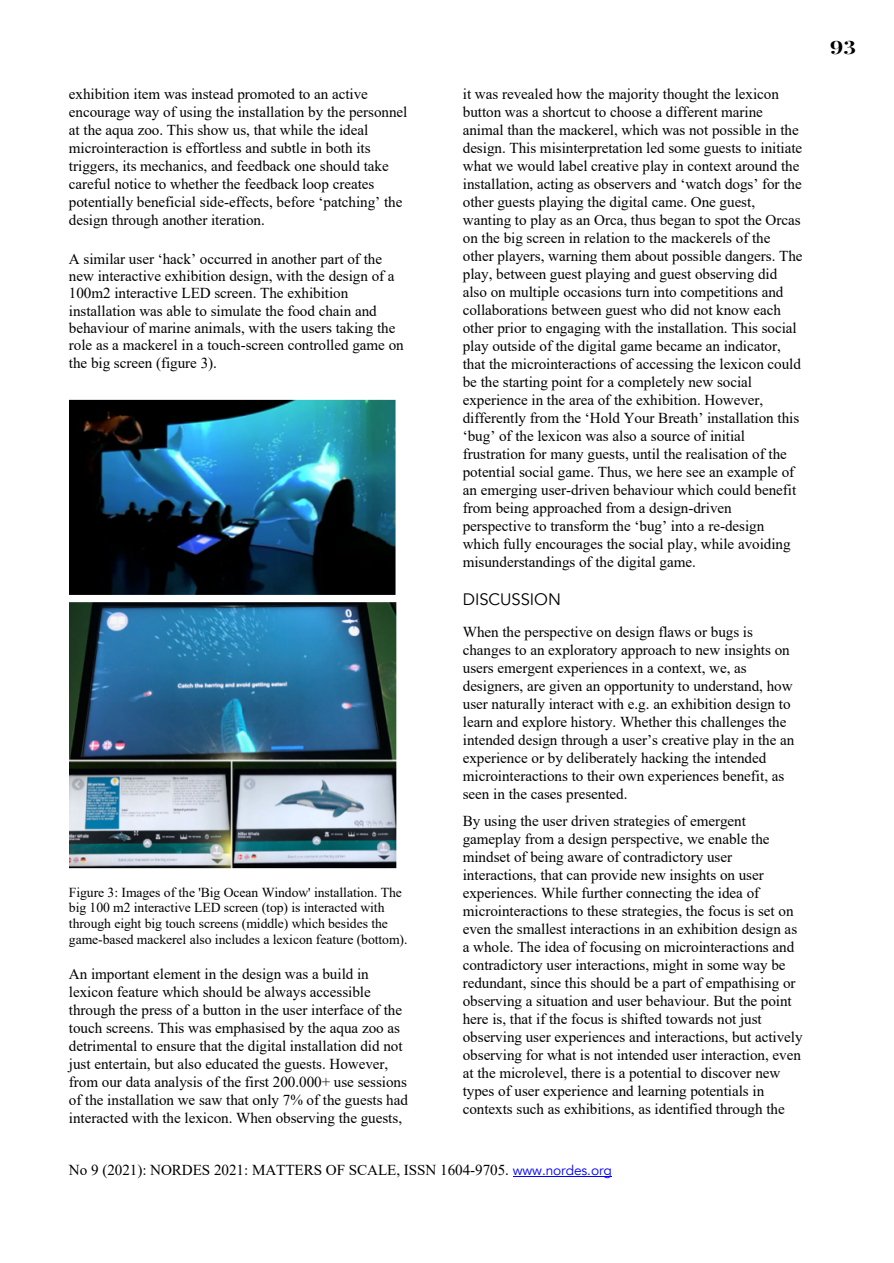
<style>
.page{position:relative;width:894px;height:1263px;background:#fff}
.page>*{position:absolute;margin:0;border:0;box-sizing:border-box;transform-origin:0 0}
.t1{font:18px "Playfair Display";color:#000;scale:1.25 1}
.t2{font:16.5px "Avenir";color:#000}
.t3{font:15.15px/18px "Times New Roman";letter-spacing:-.005em;color:#000}
.t4{font:13.65px/15.6px "Times New Roman";letter-spacing:-.005em;color:#000}
.s1{font-family:"Avenir";font-size:13.65px;color:#00f}
</style>
<div class="page">
<hr style="left:512px;top:1175px;width:99px;height:1px;background:#00f">
<img style="left:69px;top:399px;width:328px;height:470px">
<p class="t3" style="left:69px;top:85px;width:340px">exhibition item was instead promoted to an active encourage way of using the installation by the personnel at the aqua zoo. This show us, that while the ideal microinteraction is effortless and subtle in both its triggers, its mechanics, and feedback one should take careful notice to whether the feedback loop creates potentially beneficial side-effects, before ‘patching’ the design through another iteration.</p>
<p class="t3" style="left:69px;top:250px;width:336px;line-height:17.2px">A similar user ‘hack’ occurred in another part of the new interactive exhibition design, with the design of a 100m2 interactive LED screen. The exhibition installation was able to simulate the food chain and behaviour of marine animals, with the users taking the role as a mackerel in a touch-screen controlled game on the big screen (figure 3).</p>
<p class="t4" style="left:69px;top:884px;width:340px">Figure 3: Images of the 'Big Ocean Window' installation. The big 100 m2 interactive LED screen (top) is interacted with through eight big touch screens (middle) which besides the game-based mackerel also includes a lexicon feature (bottom).</p>
<p class="t3" style="left:69px;top:964px;width:340px">An important element in the design was a build in lexicon feature which should be always accessible through the press of a button in the user interface of the touch screens. This was emphasised by the aqua zoo as detrimental to ensure that the digital installation did not just entertain, but also educated the guests. However, from our data analysis of the first 200.000+ use sessions of the installation we saw that only 7% of the guests had interacted with the lexicon. When observing the guests,</p>
<p class="t3" style="left:462px;top:85px;width:341px">it was revealed how the majority thought the lexicon button was a shortcut to choose a different marine animal than the mackerel, which was not possible in the design. This misinterpretation led some guests to initiate what we would label creative play in context around the installation, acting as observers and ‘watch dogs’ for the other guests playing the digital came. One guest, wanting to play as an Orca, thus began to spot the Orcas on the big screen in relation to the mackerels of the other players, warning them about possible dangers. The play, between guest playing and guest observing did also on multiple occasions turn into competitions and collaborations between guest who did not know each other prior to engaging with the installation. This social play outside of the digital game became an indicator, that the microinteractions of accessing the lexicon could be the starting point for a completely new social experience in the area of the exhibition. However, differently from the ‘Hold Your Breath’ installation this ‘bug’ of the lexicon was also a source of initial frustration for many guests, until the realisation of the potential social game. Thus, we here see an example of an emerging user-driven behaviour which could benefit from being approached from a design-driven perspective to transform the ‘bug’ into a re-design which fully encourages the social play, while avoiding misunderstandings of the digital game.</p>
<p class="t2" style="left:462px;top:589px;width:100px">DISCUSSION</p>
<p class="t3" style="left:462px;top:622px;width:333px">When the perspective on design flaws or bugs is changes to an exploratory approach to new insights on users emergent experiences in a context, we, as designers, are given an opportunity to understand, how user naturally interact with e.g. an exhibition design to learn and explore history. Whether this challenges the intended design through a user’s creative play in the an experience or by deliberately hacking the intended microinteractions to their own experiences benefit, as seen in the cases presented.</p>
<p class="t3" style="left:462px;top:811px;width:341px">By using the user driven strategies of emergent gameplay from a design perspective, we enable the mindset of being aware of contradictory user interactions, that can provide new insights on user experiences. While further connecting the idea of microinteractions to these strategies, the focus is set on even the smallest interactions in an exhibition design as a whole. The idea of focusing on microinteractions and contradictory user interactions, might in some way be redundant, since this should be a part of empathising or observing a situation and user behaviour. But the point here is, that if the focus is shifted towards not just observing user experiences and interactions, but actively observing for what is not intended user interaction, even at the microlevel, there is a potential to discover new types of user experience and learning potentials in contexts such as exhibitions, as identified through the</p>
<p class="t3" style="left:69px;top:1160px;width:544px">No 9 (2021): NORDES 2021: MATTERS OF SCALE, ISSN 1604-9705. <span class="s1">www.nordes.org</span></p>
<p class="t1" style="left:829px;top:33px;width:22px">93</p>
</div>
